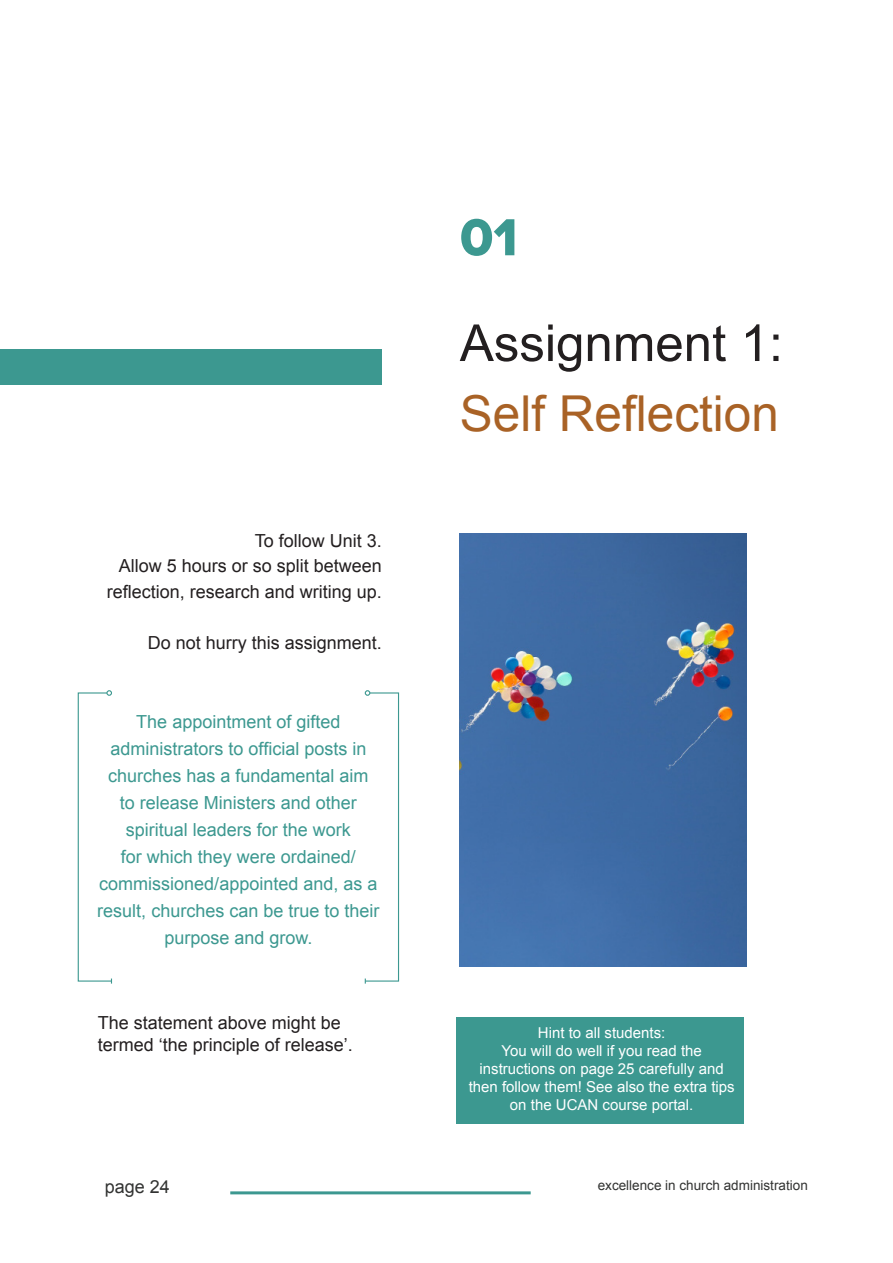
<style>
.page{position:relative;width:893px;height:1263px;background:#fff}
.page>*{position:absolute;margin:0;border:0;box-sizing:border-box;transform-origin:0 0}
.t1{font:54px "Proxima Nova Extrabld";color:#3c9890}
.t2{font:51px "Arial";color:#231f20}
.t3{font:49.5px "Arial";color:#a96226}
.t4{font:18px/27px "Arial";color:#3c9890;text-align:center}
.t5{font:18px/21.6px "Arial";color:#231f20}
.t6{font:18px "Arial";color:#323332}
.t7{font:15px/18px "Arial";color:#fff;text-align:center}
.t8{font:13.5px "Arial";color:#323332}
</style>
<div class="page">
<div style="left:0;top:349px;width:382px;height:36px;background:#3c9890"></div>
<div style="left:456px;top:1017px;width:288px;height:106px;background:#3c9890"></div>
<img style="left:460px;top:534px;width:287px;height:432px">
<hr style="left:230px;top:1191px;width:301px;height:3px;background:#3c9890">
<svg style="left:77px;top:690px;width:36px;height:293px"></svg>
<svg style="left:364px;top:690px;width:36px;height:293px"></svg>
<p class="t1" style="left:460px;top:197px;width:59px">01</p>
<p class="t5" style="left:255px;top:530px;width:129px">To follow Unit 3.</p>
<p class="t5" style="left:107px;top:553px;width:277px;line-height:25.5px;text-align:right">Allow 5 hours or so split between reflection, research and writing up.</p>
<p class="t5" style="left:148px;top:632px;width:236px">Do not hurry this assignment.</p>
<p class="t4" style="left:97px;top:708px;width:284px">The appointment of gifted administrators to official posts in churches has a fundamental aim<br>to release Ministers and other spiritual leaders for the work<br>for which they were ordained/ commissioned/appointed and, as a result, churches can be true to their purpose and grow.</p>
<p class="t2" style="left:460px;top:310px;width:325px">Assignment 1:</p>
<p class="t3" style="left:460px;top:381px;width:321px">Self Reflection</p>
<p class="t5" style="left:98px;top:1012px;width:257px">The statement above might be termed ‘the principle of release’.</p>
<p class="t7" style="left:538px;top:1023px;width:129px">Hint to all students:</p>
<p class="t7" style="left:469px;top:1041px;width:267px">You will do well if you read the instructions on page 25 carefully and then follow them! See also the extra tips on the UCAN course portal.</p>
<p class="t6" style="left:105px;top:1175px;width:67px">page 24</p>
<p class="t8" style="left:598px;top:1176px;width:212px">excellence in church administration</p>
</div>
